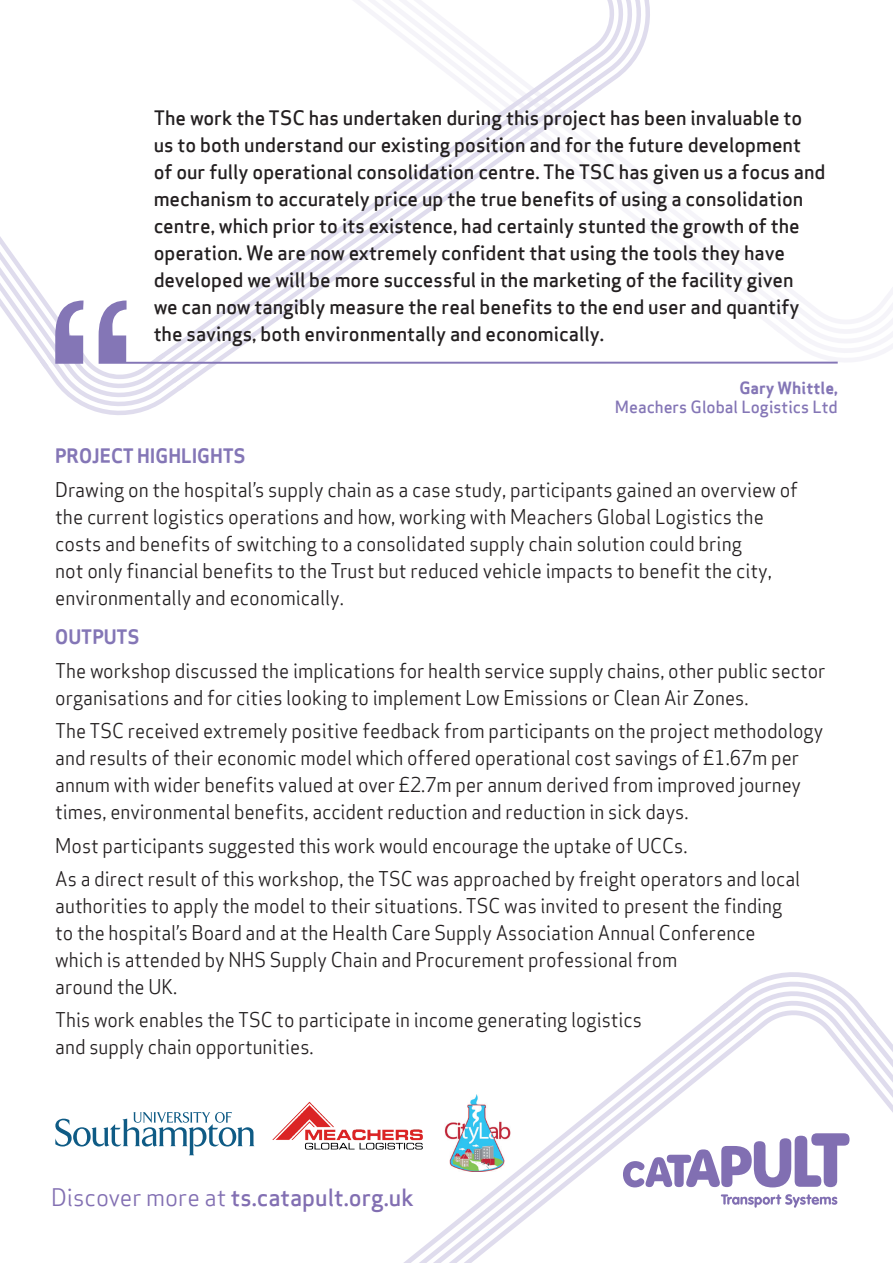
<style>
.page{position:relative;width:893px;height:1263px;background:#fff}
.page>*{position:absolute;margin:0;border:0;box-sizing:border-box;transform-origin:0 0}
.t1{font:500 23.25px "Apex Sans";color:#826fb2}
.t2{font:19.5px/27px "Apex Sans";color:#231f20;scale:.96 1}
.t3{font:500 19.5px/27px "Apex Sans";color:#231f20}
.t4{font:19.5px/27px "Apex Sans";color:#231f20}
.t5{font:700 19.5px "Apex Sans";color:#8476b6}
.t6{font:500 16.5px "Apex Sans";color:#8476b6}
.t7{font:700 16.5px "Apex Sans";color:#8476b6}
.s1{font-weight:400}
</style>
<div class="page">
<svg style="left:433px;top:1018px;width:287px;height:245px"></svg>
<svg style="left:449px;top:1025px;width:271px;height:238px"></svg>
<svg style="left:720px;top:972px;width:173px;height:141px"></svg>
<svg style="left:464px;top:1033px;width:288px;height:230px"></svg>
<svg style="left:838px;top:288px;width:55px;height:74px"></svg>
<svg style="left:359px;top:0;width:446px;height:300px"></svg>
<svg style="left:186px;top:93px;width:416px;height:293px"></svg>
<svg style="left:186px;top:93px;width:410px;height:290px"></svg>
<svg style="left:186px;top:93px;width:405px;height:283px"></svg>
<svg style="left:186px;top:93px;width:400px;height:276px"></svg>
<svg style="left:186px;top:57px;width:395px;height:243px"></svg>
<svg style="left:0;top:236px;width:186px;height:179px"></svg>
<svg style="left:573px;top:0;width:88px;height:93px"></svg>
<svg style="left:623px;top:1133px;width:226px;height:54px"></svg>
<svg style="left:721px;top:1194px;width:116px;height:14px"></svg>
<svg style="left:55px;top:300px;width:783px;height:64px"></svg>
<svg style="left:55px;top:1112px;width:199px;height:43px"></svg>
<img style="left:272px;top:1101px;width:151px;height:49px">
<img style="left:444px;top:1094px;width:67px;height:78px">
<p class="t3" style="left:154px;top:102px;width:673px">The work the TSC has undertaken during this project has been invaluable to us to both understand our existing position and for the future development<br>of our fully operational consolidation centre. The TSC has given us a focus and mechanism to accurately price up the true benefits of using a consolidation centre, which prior to its existence, had certainly stunted the growth of the operation. We are now extremely confident that using the tools they have developed we will be more successful in the marketing of the facility given<br>we can now tangibly measure the real benefits to the end user and quantify the savings, both environmentally and economically.</p>
<p class="t7" style="left:739px;top:377px;width:100px">Gary Whittle,</p>
<p class="t6" style="left:615px;top:393px;width:224px">Meachers Global Logistics Ltd</p>
<p class="t5" style="left:55px;top:443px;width:192px">PROJECT HIGHLIGHTS</p>
<p class="t4" style="left:55px;top:474px;width:744px">Drawing on the hospital’s supply chain as a case study, participants gained an overview of the current logistics operations and how, working with Meachers Global Logistics the costs and benefits of switching to a consolidated supply chain solution could bring<br>not only financial benefits to the Trust but reduced vehicle impacts to benefit the city, environmentally and economically.</p>
<p class="t5" style="left:55px;top:625px;width:86px">OUTPUTS</p>
<p class="t2" style="left:55px;top:655px;width:804px">The workshop discussed the implications for health service supply chains, other public sector organisations and for cities looking to implement Low Emissions or Clean Air Zones.</p>
<p class="t2" style="left:55px;top:716px;width:801px">The TSC received extremely positive feedback from participants on the project methodology and results of their economic model which offered operational cost savings of £1.67m per annum with wider benefits valued at over £2.7m per annum derived from improved journey times, environmental benefits, accident reduction and reduction in sick days.</p>
<p class="t2" style="left:55px;top:827px;width:777px;line-height:33.5px">Most participants suggested this work would encourage the uptake of UCCs.<br>As a direct result of this workshop, the TSC was approached by freight operators and local</p>
<p class="t2" style="left:55px;top:890px;width:759px">authorities to apply the model to their situations. TSC was invited to present the finding to the hospital’s Board and at the Health Care Supply Association Annual Conference which is attended by NHS Supply Chain and Procurement professional from<br>around the UK.</p>
<p class="t2" style="left:55px;top:1005px;width:613px">This work enables the TSC to participate in income generating logistics and supply chain opportunities.</p>
<p class="t1" style="left:51px;top:1177px;width:364px"><span class="s1">Discover more at</span> ts.catapult.org.uk</p>
</div>
